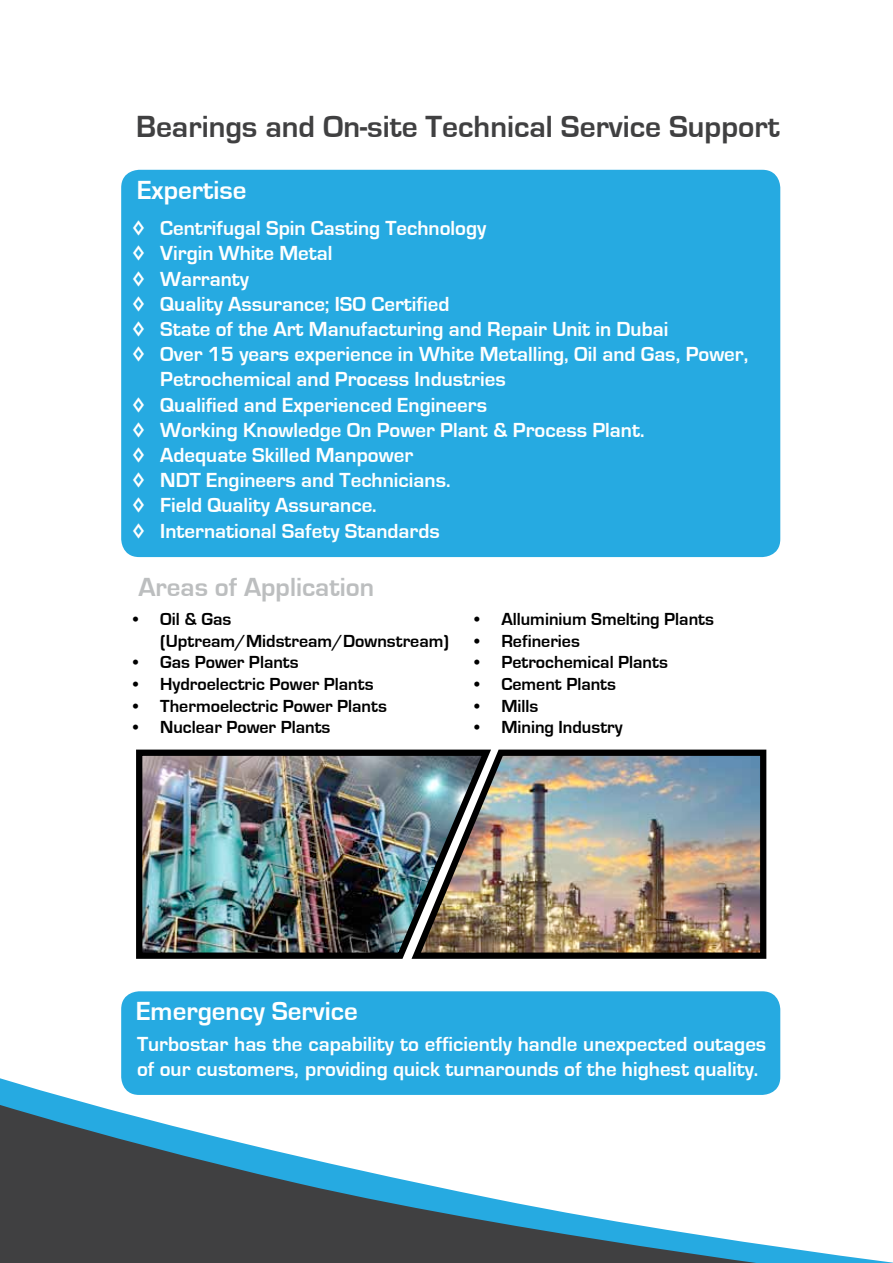
<style>
.page{position:relative;width:893px;height:1263px;background:#fff}
.page>*{position:absolute;margin:0;border:0;box-sizing:border-box;transform-origin:0 0}
.t1{font:700 31.5px "Eurostile";color:#404041}
.t2{font:700 27px "Eurostile";color:#fff}
.t3{font:700 27px "Eurostile";color:#bcbebf}
.t4{font:700 21px/25.2px "Eurostile";color:#fff}
.t5{font:700 18px/21.6px "Eurostile";color:#000}
</style>
<div class="page">
<div style="left:121px;top:170px;width:659px;height:387px;background:#26aae1;border-radius:18px"></div>
<div style="left:121px;top:991px;width:659px;height:104px;background:#26aae1;border-radius:18px"></div>
<svg style="left:0;top:1086px;width:893px;height:177px"></svg>
<img style="left:136px;top:749px;width:271px;height:210px">
<img style="left:407px;top:749px;width:360px;height:210px">
<h1 class="t1" style="left:136px;top:109px;width:645px">Bearings and On-site Technical Service Support</h1>
<p class="t2" style="left:137px;top:176px;width:111px">Expertise</p>
<p class="t4" style="left:133px;top:216px;width:355px">◊ Centrifugal Spin Casting Technology</p>
<p class="t4" style="left:133px;top:241px;width:201px">◊ Virgin White Metal</p>
<p class="t4" style="left:133px;top:266px;width:117px">◊ Warranty</p>
<p class="t4" style="left:133px;top:292px;width:318px">◊ Quality Assurance; ISO Certified</p>
<p class="t4" style="left:133px;top:317px;width:537px">◊ State of the Art Manufacturing and Repair Unit in Dubai</p>
<p class="t4" style="left:133px;top:342px;width:617px">◊ Over 15 years experience in White Metalling, Oil and Gas, Power,</p>
<p class="t4" style="left:160px;top:367px;width:347px">Petrochemical and Process Industries</p>
<p class="t4" style="left:133px;top:392px;width:355px">◊ Qualified and Experienced Engineers</p>
<p class="t4" style="left:133px;top:418px;width:513px">◊ Working Knowledge On Power Plant &amp; Process Plant.</p>
<p class="t4" style="left:133px;top:443px;width:281px">◊ Adequate Skilled Manpower</p>
<p class="t4" style="left:133px;top:468px;width:319px">◊ NDT Engineers and Technicians.</p>
<p class="t4" style="left:133px;top:493px;width:245px">◊ Field Quality Assurance.</p>
<p class="t4" style="left:133px;top:518px;width:308px">◊ International Safety Standards</p>
<p class="t3" style="left:138px;top:572px;width:237px">Areas of Application</p>
<p class="t5" style="left:160px;top:609px;width:290px;text-indent:-27px">• Oil &amp; Gas (Uptream/Midstream/Downstream)</p>
<p class="t5" style="left:133px;top:652px;width:167px">• Gas Power Plants</p>
<p class="t5" style="left:133px;top:673px;width:242px">• Hydroelectric Power Plants</p>
<p class="t5" style="left:133px;top:695px;width:255px">• Thermoelectric Power Plants</p>
<p class="t5" style="left:133px;top:717px;width:199px">• Nuclear Power Plants</p>
<p class="t5" style="left:474px;top:609px;width:241px">• Alluminium Smelting Plants</p>
<p class="t5" style="left:474px;top:630px;width:107px">• Refineries</p>
<p class="t5" style="left:474px;top:652px;width:195px">• Petrochemical Plants</p>
<p class="t5" style="left:474px;top:673px;width:143px">• Cement Plants</p>
<p class="t5" style="left:474px;top:695px;width:66px">• Mills</p>
<p class="t5" style="left:474px;top:717px;width:150px">• Mining Industry</p>
<p class="t2" style="left:136px;top:996px;width:223px">Emergency Service</p>
<p class="t4" style="left:137px;top:1032px;width:631px">Turbostar has the capability to efficiently handle unexpected outages of our customers, providing quick turnarounds of the highest quality.</p>
</div>
